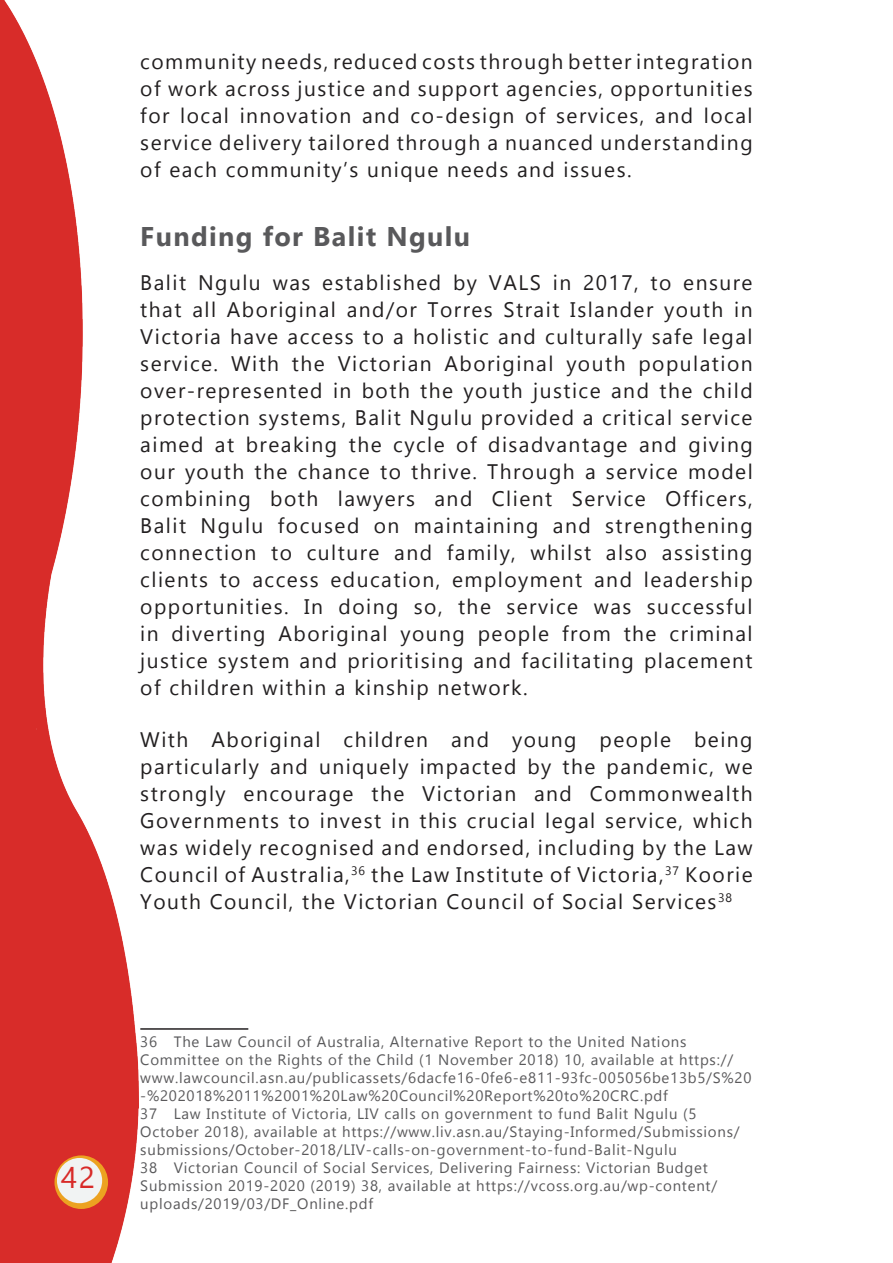
<style>
.page{position:relative;width:893px;height:1263px;background:#fff}
.page>*{position:absolute;margin:0;border:0;box-sizing:border-box;transform-origin:0 0}
.t1{font:30px "Gadugi";color:#d82a28}
.Subheading{font:700 27px "Gadugi";letter-spacing:.05em;color:#59595b}
.body_text{font:21px/27px "Gadugi";letter-spacing:.07em;color:#221f20;text-align:justify}
.footnote{font:15px/18px "Gadugi";letter-spacing:.05em;color:#5a595b}
.footnote-2{font:15px/18px "Gadugi";letter-spacing:.05em;color:#59595b}
.s1{color:#59595b}
.s2{color:#5a595b}
</style>
<div class="page">
<img style="left:0;top:0;width:139px;height:1263px">
<svg style="left:54px;top:1155px;width:54px;height:54px"></svg>
<div style="left:57px;top:1158px;width:45px;height:45px;background:#f1f3f3;border-radius:50%"></div>
<hr style="left:140px;top:1028px;width:108px;height:2px;background:#231f20">
<p class="body_text" style="left:140px;top:48px;width:614px">community needs, reduced costs through better integration of work across justice and support agencies, opportunities for local innovation and co-design of services, and local service delivery tailored through a nuanced understanding of each community’s unique needs and issues.</p>
<p class="Subheading" style="left:140px;top:220px;width:331px">Funding for Balit Ngulu</p>
<p class="body_text" style="left:140px;top:269px;width:614px">Balit Ngulu was established by VALS in 2017, to ensure that all Aboriginal and/or Torres Strait Islander youth in Victoria have access to a holistic and culturally safe legal service. With the Victorian Aboriginal youth population over-represented in both the youth justice and the child protection systems, Balit Ngulu provided a critical service aimed at breaking the cycle of disadvantage and giving our youth the chance to thrive. Through a service model combining both lawyers and Client Service Officers, Balit Ngulu focused on maintaining and strengthening connection to culture and family, whilst also assisting clients to access education, employment and leadership opportunities. In doing so, the service was successful in diverting Aboriginal young people from the criminal justice system and prioritising and facilitating placement of children within a kinship network.</p>
<p class="body_text" style="left:140px;top:726px;width:614px">With Aboriginal children and young people being particularly and uniquely impacted by the pandemic, we strongly encourage the Victorian and Commonwealth Governments to invest in this crucial legal service, which was widely recognised and endorsed, including by the Law Council of Australia,<sup>36</sup> the Law Institute of Victoria,<sup>37</sup> Koorie Youth Council, the Victorian Council of Social Services<sup>38</sup></p>
<h1 class="t1" style="left:61px;top:1159px;width:35px">42</h1>
<p class="footnote" style="left:140px;top:1032px;width:613px"><span class="s1">36 The Law Council of Australia, Alternative Report to the United Nations Committee on the Rights of the Child (1 November 2018) 10, available at</span> https:// www.lawcouncil.asn.au/publicassets/6dacfe16-0fe6-e811-93fc-005056be13b5/S%20 -%202018%2011%2001%20Law%20Council%20Report%20to%20CRC.pdf</p>
<p class="footnote" style="left:140px;top:1104px;width:601px"><span class="s1">37 Law Institute of Victoria, LIV calls on government to fund Balit Ngulu (5<br>October 2018), available at</span> https://www.liv.asn.au/Staying-Informed/Submissions/ submissions/October-2018/LIV-calls-on-government-to-fund-Balit-Ngulu</p>
<p class="footnote-2" style="left:140px;top:1158px;width:578px">38 Victorian Council of Social Services, Delivering Fairness: Victorian Budget<br>Submission 2019-2020 (2019) 38, available at <span class="s2">https://vcoss.org.au/wp-content/ uploads/2019/03/DF_Online.pdf</span></p>
</div>
